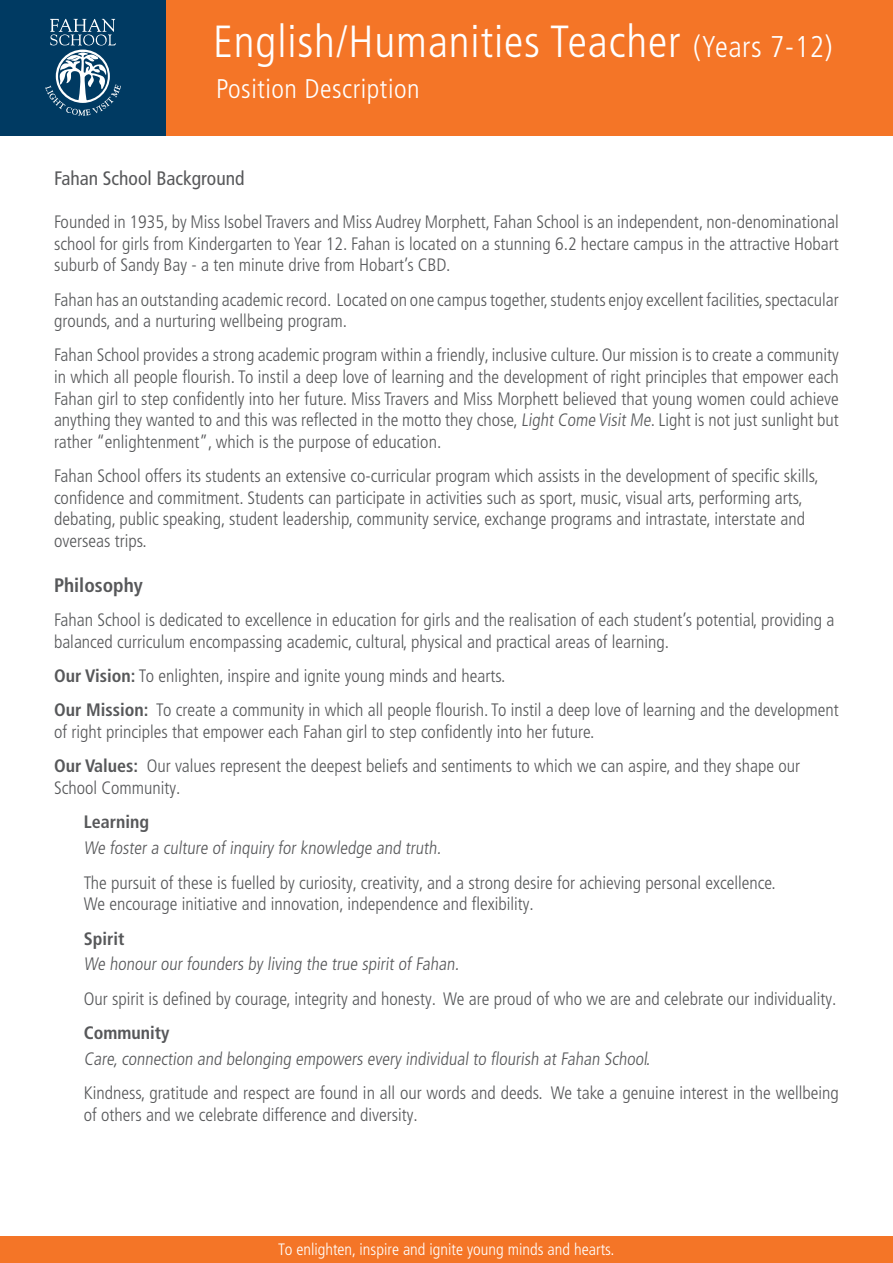
<style>
.page{position:relative;width:893px;height:1263px;background:#fff}
.page>*{position:absolute;margin:0;border:0;box-sizing:border-box;transform-origin:0 0}
.t1{font:300 condensed 45px "Frutiger LT Pro";letter-spacing:.02em;color:#fff}
.t2{font:300 condensed 27px "Frutiger LT Pro";letter-spacing:.02em;color:#fff}
.t3{font:condensed 19.5px "Frutiger LT Pro";color:#57585a}
.t4{font:700 condensed 19.5px "Frutiger LT Pro";color:#57585a}
.t5{font:300 condensed 18px/21.6px "Frutiger LT Pro";color:#57585a}
.t6{font:700 condensed 18px "Frutiger LT Pro";color:#57585a}
.t7{font:300 condensed 16.5px "Frutiger LT Pro";color:#fff}
.s1{font-size:30px}
.s2{font-weight:700}
</style>
<div class="page">
<div style="left:0;top:1237px;width:893px;height:26px;background:#f47527"></div>
<div style="left:0;top:0;width:166px;height:135px;background:#003a62"></div>
<div style="left:166px;top:0;width:727px;height:135px;background:#f47527"></div>
<svg style="left:45px;top:19px;width:76px;height:97px"></svg>
<h1 class="t1" style="left:213px;top:16px;width:621px">English/Humanities Teacher <span class="s1">(Years 7-12)</span></h1>
<h2 class="t2" style="left:216px;top:73px;width:205px">Position Description</h2>
<p class="t3" style="left:54px;top:167px;width:192px">Fahan School Background</p>
<p class="t5" style="left:54px;top:211px;width:786px;text-align:justify">Founded in 1935, by Miss Isobel Travers and Miss Audrey Morphett, Fahan School is an independent, non-denominational school for girls from Kindergarten to Year 12. Fahan is located on a stunning 6.2 hectare campus in the attractive Hobart suburb of Sandy Bay - a ten minute drive from Hobart’s CBD.</p>
<p class="t5" style="left:54px;top:289px;width:786px">Fahan has an outstanding academic record. Located on one campus together, students enjoy excellent facilities, spectacular grounds, and a nurturing wellbeing program.</p>
<p class="t5" style="left:54px;top:345px;width:786px;text-align:justify">Fahan School provides a strong academic program within a friendly, inclusive culture. Our mission is to create a community in which all people flourish. To instil a deep love of learning and the development of right principles that empower each Fahan girl to step confidently into her future. Miss Travers and Miss Morphett believed that young women could achieve anything they wanted to and this was reflected in the motto they chose, Light Come Visit Me. Light is not just sunlight but rather “enlightenment”, which is the purpose of education.</p>
<p class="t5" style="left:54px;top:465px;width:766px">Fahan School offers its students an extensive co-curricular program which assists in the development of specific skills, confidence and commitment. Students can participate in activities such as sport, music, visual arts, performing arts, debating, public speaking, student leadership, community service, exchange programs and intrastate, interstate and overseas trips.</p>
<p class="t4" style="left:54px;top:573px;width:90px">Philosophy</p>
<p class="t5" style="left:54px;top:609px;width:782px">Fahan School is dedicated to excellence in education for girls and the realisation of each student’s potential, providing a balanced curriculum encompassing academic, cultural, physical and practical areas of learning.</p>
<p class="t5" style="left:54px;top:659px;width:786px;line-height:34.3px"><span class="s2">Our Vision:</span> To enlighten, inspire and ignite young minds and hearts.<br><span class="s2">Our Mission:</span> To create a community in which all people flourish. To instil a deep love of learning and the development</p>
<p class="t5" style="left:54px;top:715px;width:748px;line-height:34.3px">of right principles that empower each Fahan girl to step confidently into her future.<br><span class="s2">Our Values:</span> Our values represent the deepest beliefs and sentiments to which we can aspire, and they shape our</p>
<p class="t5" style="left:54px;top:777px;width:128px">School Community.</p>
<p class="t6" style="left:84px;top:811px;width:67px">Learning</p>
<p class="t5" style="left:84px;top:831px;width:693px;line-height:34.3px">We foster a culture of inquiry for knowledge and truth.<br>The pursuit of these is fuelled by curiosity, creativity, and a strong desire for achieving personal excellence.</p>
<p class="t5" style="left:84px;top:893px;width:452px">We encourage initiative and innovation, independence and flexibility.</p>
<p class="t6" style="left:84px;top:927px;width:42px">Spirit</p>
<p class="t5" style="left:84px;top:947px;width:754px;line-height:34.3px">We honour our founders by living the true spirit of Fahan.<br>Our spirit is defined by courage, integrity and honesty. We are proud of who we are and celebrate our individuality.</p>
<p class="t6" style="left:84px;top:1022px;width:87px">Community</p>
<p class="t5" style="left:84px;top:1042px;width:757px;line-height:34.3px">Care,connection and belonging empowers every individual to flourish at Fahan School.<br>Kindness, gratitude and respect are found in all our words and deeds. We take a genuine interest in the wellbeing</p>
<p class="t5" style="left:84px;top:1104px;width:335px">of others and we celebrate difference and diversity.</p>
<p class="t7" style="left:278px;top:1240px;width:338px">To enlighten, inspire and ignite young minds and hearts.</p>
</div>
